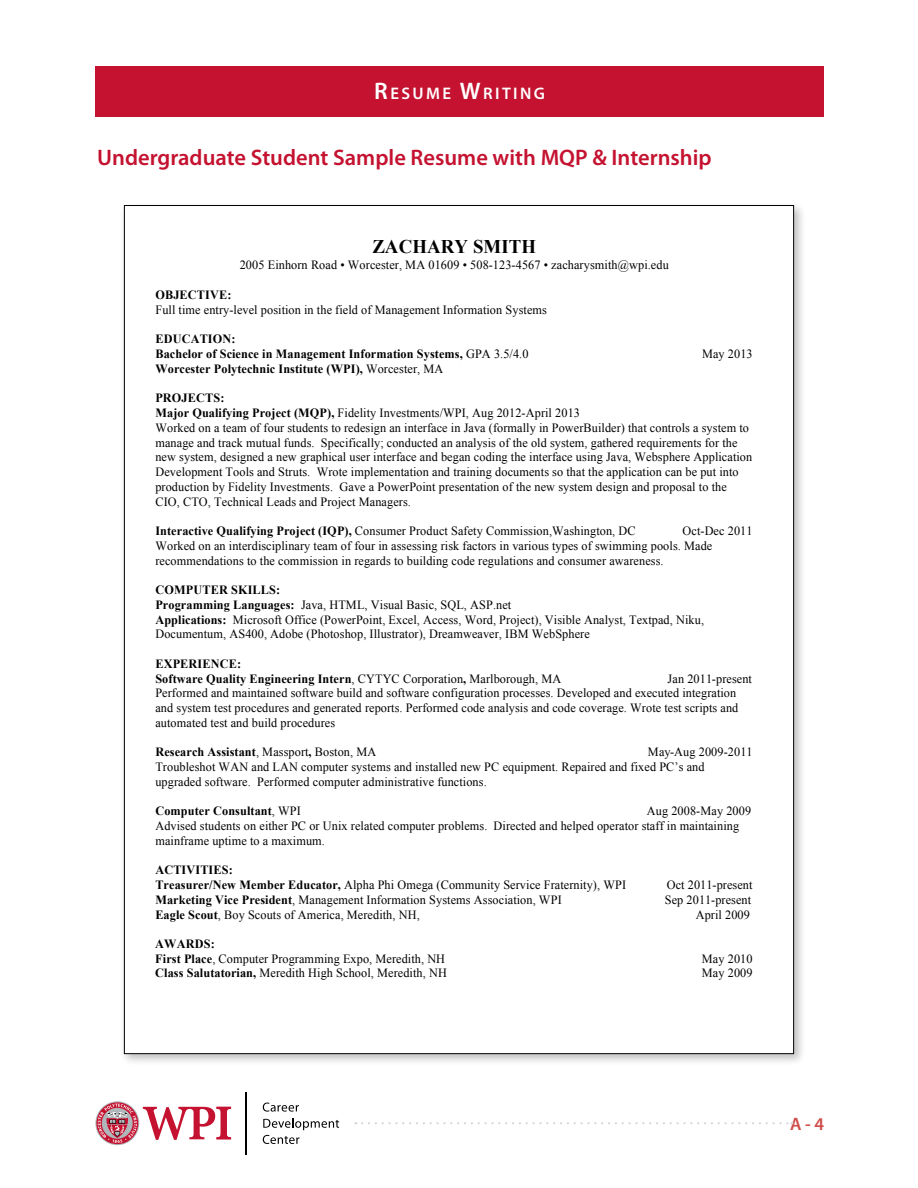
<style>
.page{position:relative;width:918px;height:1188px;background:#fff}
.page>*{position:absolute;margin:0;border:0;box-sizing:border-box;transform-origin:0 0}
.t1{font:600 22.5px "Myriad Pro";color:#c41230}
.t2{font:700 19.35px "Times New Roman";letter-spacing:.01em;color:#000}
.t3{font:600 18px "Myriad Pro";color:#cf4d4a}
.t4{font:600 16.8px "Myriad Pro";letter-spacing:.145em;color:#fff}
.t5{font:12.6px/14.7px "Times New Roman";letter-spacing:.01em;color:#000}
.t6{font:700 12.6px/14.7px "Times New Roman";letter-spacing:.01em;color:#000}
.s1{font-size:24px}
.s2{font-weight:400}
.s3{font-weight:700}
</style>
<div class="page">
<div style="left:95px;top:66px;width:729px;height:50px;background:#c41230"></div>
<svg style="left:362px;top:1122px;width:430px;height:2px"></svg>
<hr style="left:245px;top:1092px;width:2px;height:62px;background:#000">
<svg style="left:95px;top:1101px;width:44px;height:44px"></svg>
<svg style="left:263px;top:1103px;width:36px;height:9px"></svg>
<svg style="left:263px;top:1118px;width:76px;height:26px"></svg>
<svg style="left:96px;top:1102px;width:135px;height:42px"></svg>
<div style="left:119px;top:201px;width:687px;height:865px;background:#000;opacity:.25"></div>
<div style="left:124px;top:206px;width:670px;height:848px;background:#fff"></div>
<h3 class="t4" style="left:374px;top:83px;width:172px"><span class="s1">R</span>ESUME <span class="s1">W</span>RITING</h3>
<h1 class="t1" style="left:97px;top:144px;width:616px">Undergraduate Student Sample Resume with MQP &amp; Internship</h1>
<h2 class="t2" style="left:372px;top:235px;width:165px">ZACHARY SMITH</h2>
<p class="t5" style="left:240px;top:257px;width:431px">2005 Einhorn Road • Worcester, MA 01609 • 508-123-4567 • zacharysmith@wpi.edu</p>
<p class="t6" style="left:155px;top:288px;width:78px">OBJECTIVE:</p>
<p class="t5" style="left:155px;top:302px;width:393px">Full time entry-level position in the field of Management Information Systems</p>
<p class="t6" style="left:155px;top:332px;width:375px">EDUCATION:<br>Bachelor of Science in Management Information Systems, <span class="s2">GPA 3.5/4.0</span></p>
<p class="t5" style="left:702px;top:346px;width:52px">May 2013</p>
<p class="t6" style="left:155px;top:361px;width:289px">Worcester Polytechnic Institute (WPI), <span class="s2">Worcester, MA</span></p>
<p class="t5" style="left:155px;top:391px;width:598px"><span class="s3">PROJECTS:<br>Major Qualifying Project (MQP),</span> Fidelity Investments/WPI, Aug 2012-April 2013<br>Worked on a team of four students to redesign an interface in Java (formally in PowerBuilder) that controls a system to manage and track mutual funds. Specifically; conducted an analysis of the old system, gathered requirements for the new system, designed a new graphical user interface and began coding the interface using Java, Websphere Application Development Tools and Struts. Wrote implementation and training documents so that the application can be put into production by Fidelity Investments. Gave a PowerPoint presentation of the new system design and proposal to the CIO, CTO, Technical Leads and Project Managers.</p>
<p class="t5" style="left:155px;top:523px;width:482px"><span class="s3">Interactive Qualifying Project (IQP),</span> Consumer Product Safety Commission,Washington, DC</p>
<p class="t5" style="left:155px;top:523px;width:599px;text-indent:527px">Oct-Dec 2011<br>Worked on an interdisciplinary team of four in assessing risk factors in various types of swimming pools. Made recommendations to the commission in regards to building code regulations and consumer awareness.</p>
<p class="t5" style="left:155px;top:582px;width:550px"><span class="s3">COMPUTER SKILLS:<br>Programming Languages:</span> Java, HTML, Visual Basic, SQL, ASP.net<br><span class="s3">Applications:</span> Microsoft Office (PowerPoint, Excel, Access, Word, Project), Visible Analyst, Textpad, Niku, Documentum, AS400, Adobe (Photoshop, Illustrator), Dreamweaver, IBM WebSphere</p>
<p class="t6" style="left:155px;top:656px;width:407px">EXPERIENCE:<br>Software Quality Engineering Intern<span class="s2">, CYTYC Corporation</span>, <span class="s2">Marlborough, MA</span></p>
<p class="t5" style="left:155px;top:671px;width:598px;text-indent:512px">Jan 2011-present Performed and maintained software build and software configuration processes. Developed and executed integration and system test procedures and generated reports. Performed code analysis and code coverage. Wrote test scripts and automated test and build procedures</p>
<p class="t6" style="left:155px;top:745px;width:222px">Research Assistant<span class="s2">, Massport</span>, <span class="s2">Boston, MA</span></p>
<p class="t5" style="left:155px;top:745px;width:599px;text-indent:493px">May-Aug 2009-2011<br>Troubleshot WAN and LAN computer systems and installed new PC equipment. Repaired and fixed PC’s and upgraded software. Performed computer administrative functions.</p>
<p class="t6" style="left:155px;top:804px;width:147px">Computer Consultant<span class="s2">, WPI</span></p>
<p class="t5" style="left:155px;top:804px;width:597px;text-indent:491px">Aug 2008-May 2009<br>Advised students on either PC or Unix related computer problems. Directed and helped operator staff in maintaining mainframe uptime to a maximum.</p>
<p class="t5" style="left:155px;top:863px;width:472px"><span class="s3">ACTIVITIES:<br>Treasurer/New Member Educator,</span> Alpha Phi Omega (Community Service Fraternity), WPI</p>
<p class="t5" style="left:667px;top:877px;width:87px">Oct 2011-present</p>
<p class="t5" style="left:155px;top:892px;width:408px"><span class="s3">Marketing Vice President</span>, Management Information Systems Association, WPI</p>
<p class="t5" style="left:665px;top:892px;width:88px">Sep 2011-present</p>
<p class="t5" style="left:155px;top:907px;width:266px"><span class="s3">Eagle Scout</span>, Boy Scouts of America, Meredith, NH,</p>
<p class="t5" style="left:696px;top:907px;width:56px">April 2009</p>
<p class="t5" style="left:155px;top:936px;width:291px"><span class="s3">AWARDS:<br>First Place</span>, Computer Programming Expo, Meredith, NH</p>
<p class="t5" style="left:702px;top:951px;width:52px">May 2010</p>
<p class="t5" style="left:155px;top:966px;width:293px"><span class="s3">Class Salutatorian,</span> Meredith High School, Meredith, NH</p>
<p class="t5" style="left:702px;top:966px;width:52px">May 2009</p>
<h3 class="t3" style="left:790px;top:1112px;width:35px">A-4</h3>
</div>
